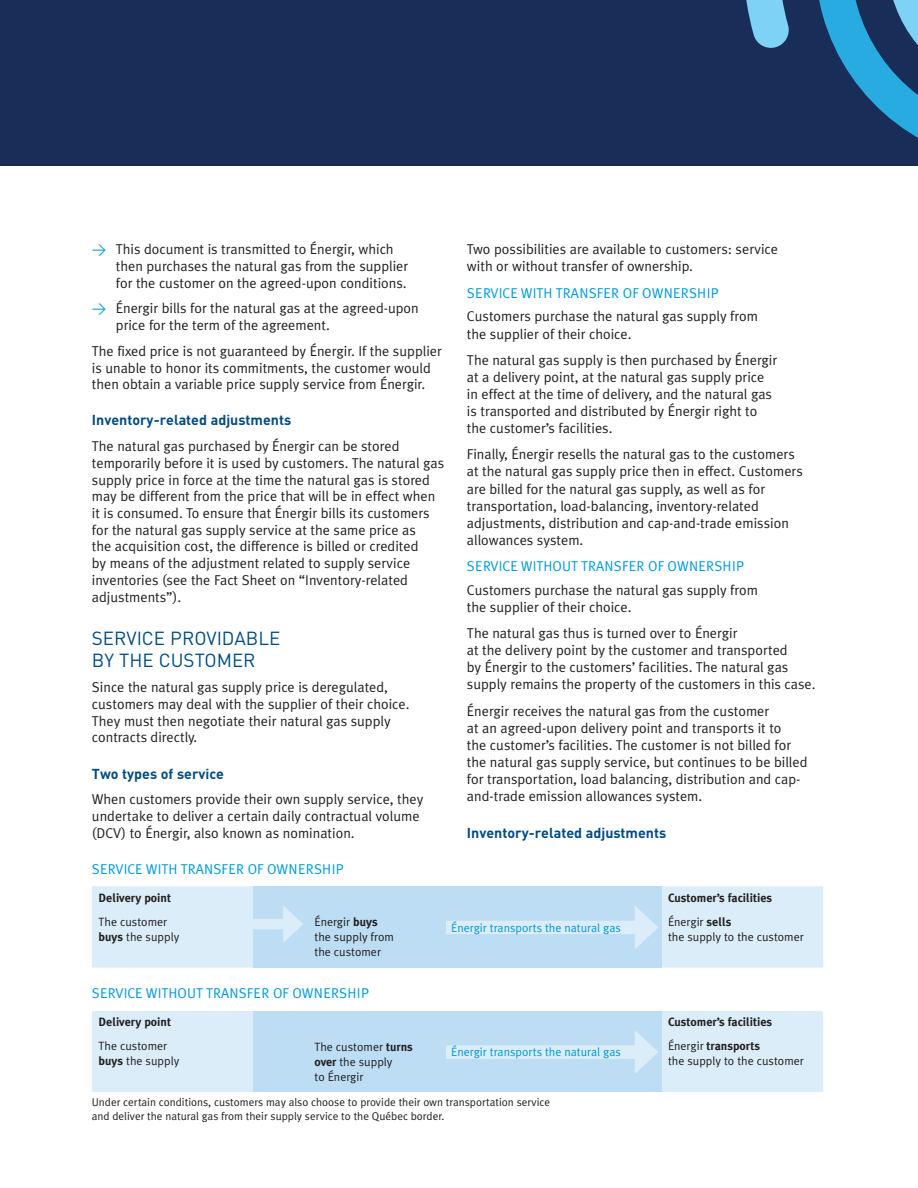
<style>
.page{position:relative;width:918px;height:1188px;background:#fff}
.page>*{position:absolute;margin:0;border:0;box-sizing:border-box;transform-origin:0 0}
.S-Titre{font:18.75px/21.1px "DIN";color:#004b84}
.Texte_courrant{font:14.25px/17.1px "Meta Plus Normal";color:#231f20}
.SSS-Titre{font:14.25px "Meta Plus Normal";color:#009ad9}
.SS-titre{font:700 14.25px "DIN";color:#004b84}
.Tableau-Texte{font:12px/15px "Meta Plus Normal";color:#231f20}
.Tableau-Texte-2{font:700 12px "Meta Plus";color:#231f20}
.Tableau-Texte-3{font:12px "Meta Plus Normal";color:#009ad9}
.texte_7_5_pour_Graph{font:11.25px/13.5px "Meta Plus Normal";color:#231f20}
.s1{font-family:"DIN";color:#009ad9}
.s2{font-family:"Meta Plus";font-weight:700}
</style>
<div class="page">
<div style="left:93px;top:886px;width:730px;height:82px;background:#dbedf9"></div>
<div style="left:254px;top:886px;width:408px;height:82px;background:#bcddf3"></div>
<hr style="left:92px;top:886px;width:1px;height:82px;background:#dbedf9">
<div style="left:93px;top:1011px;width:730px;height:81px;background:#dbedf9"></div>
<div style="left:254px;top:1011px;width:408px;height:81px;background:#bcddf3"></div>
<hr style="left:92px;top:1011px;width:1px;height:81px;background:#dbedf9">
<div style="left:240px;top:919px;width:51px;height:10px;background:#dbedf9"></div>
<svg style="left:283px;top:906px;width:20px;height:37px"></svg>
<div style="left:446px;top:921px;width:198px;height:13px;background:#dbedf9"></div>
<svg style="left:635px;top:906px;width:23px;height:43px"></svg>
<div style="left:446px;top:1045px;width:198px;height:14px;background:#dbedf9"></div>
<svg style="left:635px;top:1031px;width:23px;height:43px"></svg>
<div style="left:0;top:0;width:918px;height:165px;background:#182e58"></div>
<svg style="left:746px;top:0;width:172px;height:138px"></svg>
<p class="Texte_courrant" style="left:116px;top:241px;width:294px;text-indent:-24px"><span class="s1">&gt;</span> This document is transmitted to Énergir, which then purchases the natural gas from the supplier for the customer on the agreed-upon conditions.</p>
<p class="Texte_courrant" style="left:116px;top:300px;width:304px;line-height:16.6px;text-indent:-24px"><span class="s1">&gt;</span> Énergir bills for the natural gas at the agreed-upon price for the term of the agreement.</p>
<p class="Texte_courrant" style="left:92px;top:342px;width:351px">The fixed price is not guaranteed by Énergir. If the supplier is unable to honor its commitments, the customer would then obtain a variable price supply service from Énergir.</p>
<p class="SS-titre" style="left:92px;top:411px;width:201px">Inventory-related adjustments</p>
<p class="Texte_courrant" style="left:92px;top:438px;width:354px">The natural gas purchased by Énergir can be stored temporarily before it is used by customers. The natural gas supply price in force at the time the natural gas is stored may be different from the price that will be in effect when it is consumed. To ensure that Énergir bills its customers for the natural gas supply service at the same price as<br>the acquisition cost, the difference is billed or credited<br>by means of the adjustment related to supply service inventories (see the Fact Sheet on “Inventory-related adjustments”).</p>
<p class="S-Titre" style="left:92px;top:628px;width:190px">SERVICE PROVIDABLE<br>BY THE CUSTOMER</p>
<p class="Texte_courrant" style="left:92px;top:679px;width:319px">Since the natural gas supply price is deregulated, customers may deal with the supplier of their choice.<br>They must then negotiate their natural gas supply contracts directly.</p>
<p class="SS-titre" style="left:92px;top:764px;width:134px">Two types of service</p>
<p class="Texte_courrant" style="left:92px;top:791px;width:333px">When customers provide their own supply service, they undertake to deliver a certain daily contractual volume (DCV) to Énergir, also known as nomination.</p>
<p class="Texte_courrant" style="left:467px;top:241px;width:313px">Two possibilities are available to customers: service with or without transfer of ownership.</p>
<p class="SSS-Titre" style="left:467px;top:284px;width:253px">SERVICE WITH TRANSFER OF OWNERSHIP</p>
<p class="Texte_courrant" style="left:467px;top:308px;width:292px">Customers purchase the natural gas supply from the supplier of their choice.</p>
<p class="Texte_courrant" style="left:467px;top:351px;width:312px">The natural gas supply is then purchased by Énergir at a delivery point, at the natural gas supply price in effect at the time of delivery, and the natural gas is transported and distributed by Énergir right to the customer’s facilities.</p>
<p class="Texte_courrant" style="left:467px;top:446px;width:337px">Finally, Énergir resells the natural gas to the customers at the natural gas supply price then in effect. Customers are billed for the natural gas supply, as well as for transportation, load-balancing, inventory-related adjustments, distribution and cap-and-trade emission allowances system.</p>
<p class="SSS-Titre" style="left:467px;top:558px;width:278px">SERVICE WITHOUT TRANSFER OF OWNERSHIP</p>
<p class="Texte_courrant" style="left:467px;top:581px;width:292px">Customers purchase the natural gas supply from the supplier of their choice.</p>
<p class="Texte_courrant" style="left:467px;top:624px;width:350px">The natural gas thus is turned over to Énergir<br>at the delivery point by the customer and transported<br>by Énergir to the customers’ facilities. The natural gas supply remains the property of the customers in this case.</p>
<p class="Texte_courrant" style="left:467px;top:702px;width:342px">Énergir receives the natural gas from the customer<br>at an agreed-upon delivery point and transports it to<br>the customer’s facilities. The customer is not billed for the natural gas supply service, but continues to be billed for transportation, load balancing, distribution and cap&shy;and-trade emission allowances system.</p>
<p class="SS-titre" style="left:467px;top:823px;width:201px">Inventory-related adjustments</p>
<p class="SSS-Titre" style="left:92px;top:860px;width:253px">SERVICE WITH TRANSFER OF OWNERSHIP</p>
<p class="Tableau-Texte-2" style="left:99px;top:890px;width:74px">Delivery point</p>
<p class="Tableau-Texte" style="left:99px;top:914px;width:82px">The customer <span class="s2">buys</span> the supply</p>
<p class="Tableau-Texte" style="left:315px;top:914px;width:81px">Énergir <span class="s2">buys </span>the supply from the customer</p>
<p class="Tableau-Texte-3" style="left:451px;top:920px;width:171px">Énergir transports the natural gas</p>
<p class="Tableau-Texte-2" style="left:668px;top:890px;width:106px">Customer’s facilities</p>
<p class="Tableau-Texte" style="left:668px;top:914px;width:137px">Énergir <span class="s2">sells<br></span>the supply to the customer</p>
<p class="SSS-Titre" style="left:92px;top:985px;width:278px">SERVICE WITHOUT TRANSFER OF OWNERSHIP</p>
<p class="Tableau-Texte-2" style="left:99px;top:1015px;width:74px">Delivery point</p>
<p class="Tableau-Texte" style="left:99px;top:1039px;width:82px">The customer <span class="s2">buys</span> the supply</p>
<p class="Tableau-Texte" style="left:315px;top:1039px;width:100px">The customer <span class="s2">turns over</span> the supply<br>to Énergir</p>
<p class="Tableau-Texte-3" style="left:451px;top:1045px;width:171px">Énergir transports the natural gas</p>
<p class="Tableau-Texte-2" style="left:668px;top:1015px;width:106px">Customer’s facilities</p>
<p class="Tableau-Texte" style="left:668px;top:1039px;width:137px">Énergir <span class="s2">transports<br></span>the supply to the customer</p>
<p class="texte_7_5_pour_Graph" style="left:92px;top:1096px;width:460px">Under certain conditions, customers may also choose to provide their own transportation service and deliver the natural gas from their supply service to the Québec border.</p>
</div>
